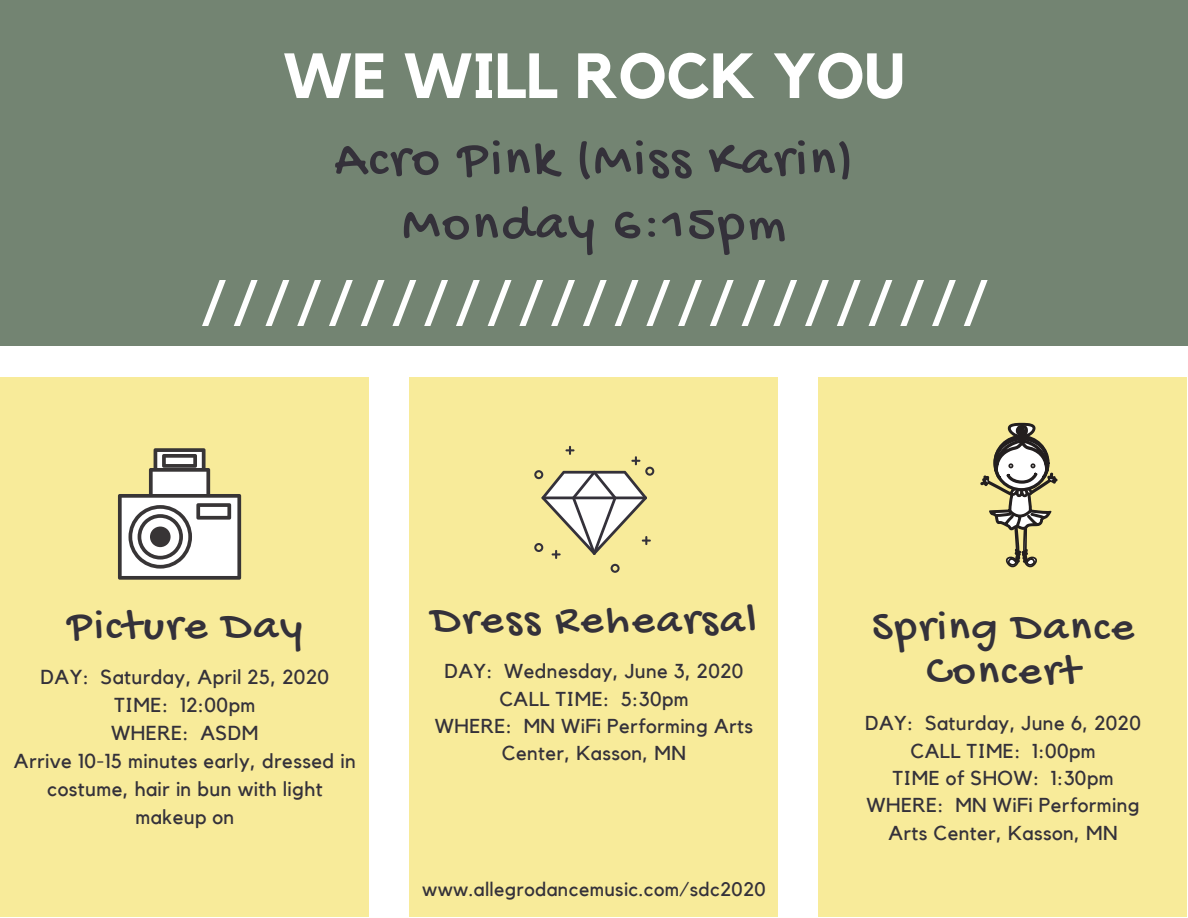
<style>
.page{position:relative;width:1188px;height:918px;background:#fff}
.page>*{position:absolute;margin:0;border:0;box-sizing:border-box;transform-origin:0 0}
.t1{font:700 63px "Kollektif";color:#fff}
.t2{font:54px "Gochi Hand";letter-spacing:.05em;color:#34313a}
.t3{font:44.4px/43.5px "Gochi Hand";letter-spacing:.05em;color:#34313a;text-align:center}
.t4{font:20.1px/27.3px "Kollektif";letter-spacing:.02em;color:#34313a;text-align:center}
.t5{font:19.5px "Kollektif";letter-spacing:.02em;color:#34313a}
</style>
<div class="page">
<div style="left:0;top:0;width:1188px;height:346px;background:#738472"></div>
<div style="left:0;top:377px;width:369px;height:540px;background:#f8eb9a"></div>
<svg style="left:202px;top:281px;width:785px;height:45px"></svg>
<div style="left:409px;top:377px;width:369px;height:540px;background:#f8eb9a"></div>
<svg style="left:534px;top:446px;width:120px;height:127px"></svg>
<div style="left:818px;top:377px;width:369px;height:540px;background:#f8eb9a"></div>
<svg style="left:118px;top:448px;width:123px;height:132px"></svg>
<svg style="left:980px;top:423px;width:78px;height:145px"></svg>
<h1 class="t1" style="left:283px;top:47px;width:623px">WE WILL ROCK YOU</h1>
<h2 class="t2" style="left:334px;top:131px;width:521px">Acro Pink (Miss Karin)</h2>
<h2 class="t2" style="left:402px;top:196px;width:385px">Monday 6:15pm</h2>
<h3 class="t3" style="left:67px;top:608px;width:236px">Picture Day</h3>
<p class="t4" style="left:14px;top:664px;width:343px">DAY: Saturday, April 25, 2020<br>TIME: 12:00pm<br>WHERE: ASDM<br>Arrive 10-15 minutes early, dressed in costume, hair in bun with light makeup on</p>
<h3 class="t3" style="left:431px;top:602px;width:327px">Dress Rehearsal</h3>
<p class="t4" style="left:435px;top:659px;width:320px">DAY: Wednesday, June 3, 2020<br>CALL TIME: 5:30pm<br>WHERE: MN WiFi Performing Arts<br>Center, Kasson, MN</p>
<p class="t5" style="left:422px;top:880px;width:345px">www.allegrodancemusic.com/sdc2020</p>
<h3 class="t3" style="left:872px;top:608px;width:263px">Spring Dance<br>Concert</h3>
<p class="t4" style="left:865px;top:710px;width:277px">DAY: Saturday, June 6, 2020<br>CALL TIME: 1:00pm<br>TIME of SHOW: 1:30pm<br>WHERE: MN WiFi Performing<br>Arts Center, Kasson, MN</p>
</div>
